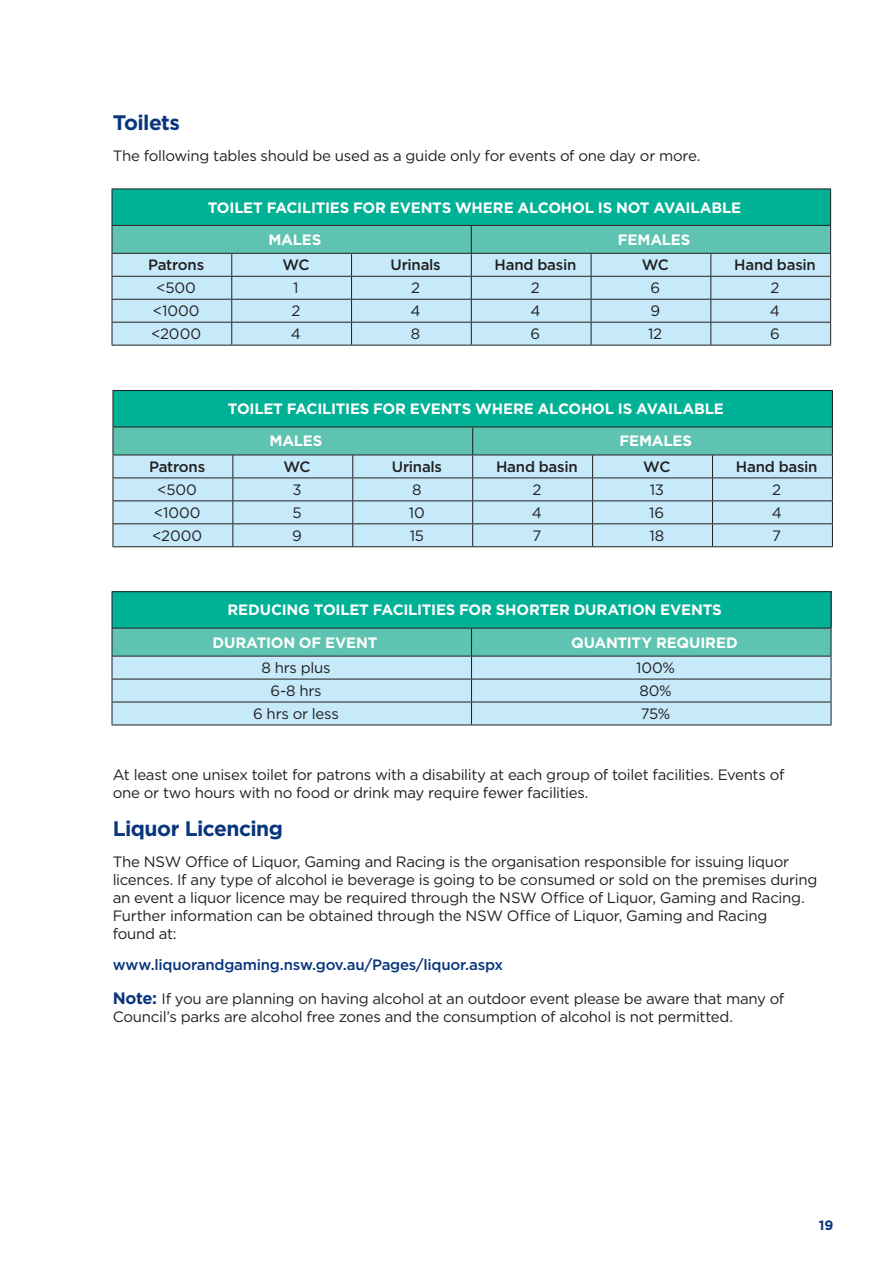
<style>
.page{position:relative;width:893px;height:1263px;background:#fff}
.page>*{position:absolute;margin:0;border:0;box-sizing:border-box;transform-origin:0 0}
.t1{font:700 21px "Gotham";letter-spacing:-.025em;color:#08357c}
.t2{font:15px/18px "Gotham";letter-spacing:-.02em;color:#231f20}
.t3{font:700 15px/32.2px "Gotham";letter-spacing:-.015em;color:#fff}
.t4{font:500 15px "Gotham";letter-spacing:-.015em;color:#231f20}
.t5{font:500 15px "Gotham";letter-spacing:-.015em;color:#08357c}
.t6{font:700 13.5px "Gotham";color:#08357c}
.s1{font-weight:700;font-size:16.5px;color:#08357c}
</style>
<div class="page">
<div style="left:112px;top:189px;width:719px;height:36px;background:#00b195"></div>
<hr style="left:112px;top:189px;width:120px;height:1px;background:#231f20">
<hr style="left:112px;top:189px;width:1px;height:36px;background:#231f20">
<hr style="left:232px;top:189px;width:120px;height:1px;background:#231f20">
<hr style="left:352px;top:189px;width:119px;height:1px;background:#231f20">
<hr style="left:471px;top:189px;width:120px;height:1px;background:#231f20">
<hr style="left:591px;top:189px;width:120px;height:1px;background:#231f20">
<hr style="left:711px;top:189px;width:120px;height:1px;background:#231f20">
<hr style="left:830px;top:189px;width:1px;height:36px;background:#231f20">
<hr style="left:112px;top:345px;width:120px;height:1px;background:#231f20">
<hr style="left:232px;top:345px;width:120px;height:1px;background:#231f20">
<hr style="left:352px;top:345px;width:119px;height:1px;background:#231f20">
<hr style="left:471px;top:345px;width:120px;height:1px;background:#231f20">
<hr style="left:591px;top:345px;width:120px;height:1px;background:#231f20">
<svg style="left:112px;top:225px;width:719px;height:120px;background:#a6d6de"></svg>
<hr style="left:711px;top:345px;width:120px;height:1px;background:#231f20">
<div style="left:113px;top:390px;width:719px;height:37px;background:#00b195"></div>
<hr style="left:113px;top:390px;width:120px;height:1px;background:#231f20">
<hr style="left:113px;top:391px;width:1px;height:36px;background:#231f20">
<hr style="left:233px;top:390px;width:120px;height:1px;background:#231f20">
<hr style="left:353px;top:390px;width:120px;height:1px;background:#231f20">
<hr style="left:473px;top:390px;width:120px;height:1px;background:#231f20">
<hr style="left:593px;top:390px;width:119px;height:1px;background:#231f20">
<hr style="left:712px;top:390px;width:121px;height:1px;background:#231f20">
<hr style="left:832px;top:391px;width:1px;height:36px;background:#231f20">
<hr style="left:113px;top:546px;width:120px;height:1px;background:#231f20">
<hr style="left:233px;top:546px;width:120px;height:1px;background:#231f20">
<hr style="left:353px;top:546px;width:120px;height:1px;background:#231f20">
<hr style="left:473px;top:546px;width:120px;height:1px;background:#231f20">
<hr style="left:593px;top:546px;width:119px;height:1px;background:#231f20">
<svg style="left:113px;top:427px;width:720px;height:119px;background:#a7d8df"></svg>
<hr style="left:712px;top:546px;width:121px;height:1px;background:#231f20">
<div style="left:112px;top:592px;width:719px;height:36px;background:#00b195"></div>
<hr style="left:112px;top:591px;width:359px;height:1px;background:#231f20">
<hr style="left:112px;top:592px;width:1px;height:36px;background:#231f20">
<hr style="left:471px;top:591px;width:360px;height:1px;background:#231f20">
<hr style="left:831px;top:592px;width:1px;height:36px;background:#231f20">
<hr style="left:112px;top:725px;width:359px;height:1px;background:#231f20">
<svg style="left:112px;top:628px;width:720px;height:97px;background:#a1d5db"></svg>
<hr style="left:471px;top:725px;width:360px;height:1px;background:#231f20">
<h1 class="t1" style="left:113px;top:111px;width:69px">Toilets</h1>
<p class="t2" style="left:113px;top:146px;width:589px">The following tables should be used as a guide only for events of one day or more.</p>
<p class="t3" style="left:268px;top:191px;width:474px;text-indent:-61px">TOILET FACILITIES FOR EVENTS WHERE ALCOHOL IS NOT AVAILABLE<br>MALES</p>
<p class="t3" style="left:618px;top:223px;width:74px">FEMALES</p>
<p class="t4" style="left:148px;top:256px;width:58px">Patrons</p>
<p class="t4" style="left:282px;top:256px;width:29px">WC</p>
<p class="t4" style="left:391px;top:256px;width:52px">Urinals</p>
<p class="t4" style="left:495px;top:256px;width:83px">Hand basin</p>
<p class="t4" style="left:642px;top:256px;width:29px">WC</p>
<p class="t4" style="left:734px;top:256px;width:83px">Hand basin</p>
<p class="t2" style="left:156px;top:279px;width:41px">&lt;500</p>
<p class="t2" style="left:293px;top:279px;width:7px">1</p>
<p class="t2" style="left:411px;top:279px;width:10px">2</p>
<p class="t2" style="left:531px;top:279px;width:10px">2</p>
<p class="t2" style="left:650px;top:279px;width:11px">6</p>
<p class="t2" style="left:770px;top:279px;width:10px">2</p>
<p class="t2" style="left:153px;top:302px;width:48px">&lt;1000</p>
<p class="t2" style="left:291px;top:302px;width:10px">2</p>
<p class="t2" style="left:411px;top:302px;width:12px">4</p>
<p class="t2" style="left:530px;top:302px;width:12px">4</p>
<p class="t2" style="left:650px;top:302px;width:11px">9</p>
<p class="t2" style="left:770px;top:302px;width:12px">4</p>
<p class="t2" style="left:151px;top:325px;width:51px">&lt;2000</p>
<p class="t2" style="left:291px;top:325px;width:12px">4</p>
<p class="t2" style="left:411px;top:325px;width:11px">8</p>
<p class="t2" style="left:531px;top:325px;width:11px">6</p>
<p class="t2" style="left:648px;top:325px;width:16px">12</p>
<p class="t2" style="left:770px;top:325px;width:11px">6</p>
<p class="t3" style="left:270px;top:392px;width:456px;text-indent:-42px">TOILET FACILITIES FOR EVENTS WHERE ALCOHOL IS AVAILABLE<br>MALES</p>
<p class="t3" style="left:619px;top:425px;width:74px">FEMALES</p>
<p class="t4" style="left:149px;top:458px;width:58px">Patrons</p>
<p class="t4" style="left:283px;top:458px;width:29px">WC</p>
<p class="t4" style="left:392px;top:458px;width:52px">Urinals</p>
<p class="t4" style="left:496px;top:458px;width:83px">Hand basin</p>
<p class="t4" style="left:643px;top:458px;width:29px">WC</p>
<p class="t4" style="left:736px;top:458px;width:83px">Hand basin</p>
<p class="t2" style="left:157px;top:480px;width:41px">&lt;500</p>
<p class="t2" style="left:292px;top:480px;width:11px">3</p>
<p class="t2" style="left:412px;top:480px;width:11px">8</p>
<p class="t2" style="left:532px;top:480px;width:10px">2</p>
<p class="t2" style="left:650px;top:480px;width:16px">13</p>
<p class="t2" style="left:772px;top:480px;width:10px">2</p>
<p class="t2" style="left:154px;top:503px;width:48px">&lt;1000</p>
<p class="t2" style="left:292px;top:503px;width:11px">5</p>
<p class="t2" style="left:409px;top:503px;width:18px">10</p>
<p class="t2" style="left:532px;top:503px;width:12px">4</p>
<p class="t2" style="left:649px;top:503px;width:17px">16</p>
<p class="t2" style="left:772px;top:503px;width:12px">4</p>
<p class="t2" style="left:152px;top:526px;width:51px">&lt;2000</p>
<p class="t2" style="left:292px;top:526px;width:11px">9</p>
<p class="t2" style="left:410px;top:526px;width:16px">15</p>
<p class="t2" style="left:532px;top:526px;width:10px">7</p>
<p class="t2" style="left:649px;top:526px;width:16px">18</p>
<p class="t2" style="left:772px;top:526px;width:10px">7</p>
<p class="t3" style="left:212px;top:594px;width:511px;text-indent:15px">REDUCING TOILET FACILITIES FOR SHORTER DURATION EVENTS<br>DURATION OF EVENT</p>
<p class="t3" style="left:571px;top:626px;width:168px">QUANTITY REQUIRED</p>
<p class="t2" style="left:261px;top:658px;width:71px">8 hrs plus</p>
<p class="t2" style="left:636px;top:658px;width:41px">100%</p>
<p class="t2" style="left:270px;top:681px;width:53px">6-8 hrs</p>
<p class="t2" style="left:639px;top:681px;width:34px">80%</p>
<p class="t2" style="left:253px;top:704px;width:87px">6 hrs or less</p>
<p class="t2" style="left:641px;top:704px;width:31px">75%</p>
<p class="t2" style="left:113px;top:766px;width:673px">At least one unisex toilet for patrons with a disability at each group of toilet facilities. Events of one or two hours with no food or drink may require fewer facilities.</p>
<h1 class="t1" style="left:113px;top:817px;width:172px">Liquor Licencing</h1>
<p class="t2" style="left:113px;top:853px;width:706px">The NSW Office of Liquor, Gaming and Racing is the organisation responsible for issuing liquor licences. If any type of alcohol ie beverage is going to be consumed or sold on the premises during an event a liquor licence may be required through the NSW Office of Liquor, Gaming and Racing.<br>Further information can be obtained through the NSW Office of Liquor, Gaming and Racing<br>found at:</p>
<p class="t5" style="left:113px;top:956px;width:392px">www.liquorandgaming.nsw.gov.au/Pages/liquor.aspx</p>
<p class="t2" style="left:113px;top:990px;width:673px"><span class="s1">Note:</span> If you are planning on having alcohol at an outdoor event please be aware that many of<br>Council’s parks are alcohol free zones and the consumption of alcohol is not permitted.</p>
<p class="t6" style="left:819px;top:1218px;width:16px">19</p>
</div>
